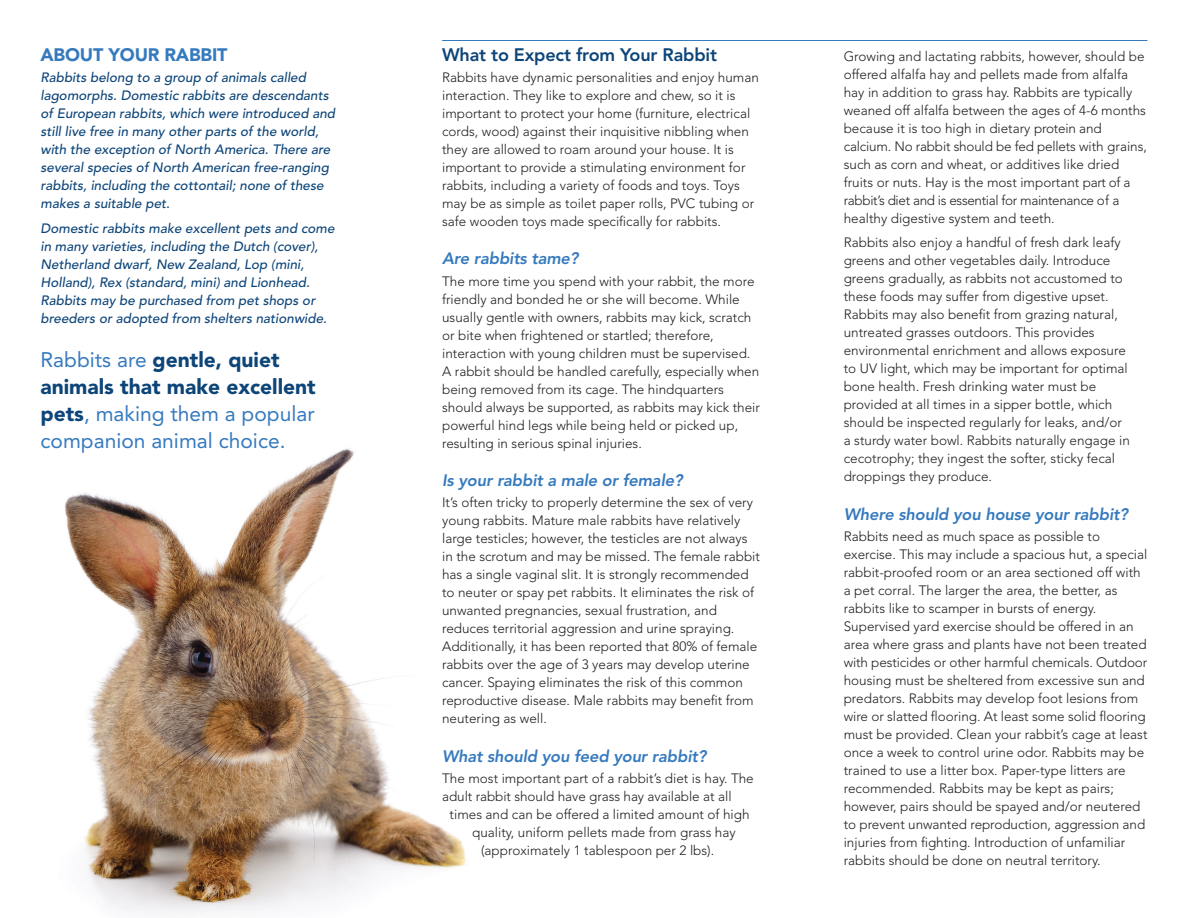
<style>
.page{position:relative;width:1188px;height:918px;background:#fff}
.page>*{position:absolute;margin:0;border:0;box-sizing:border-box;transform-origin:0 0}
.t1{font:21px/27px "Avenir LT Std";color:#367abe}
.t2{font:800 18px "Avenir LT Std";letter-spacing:-.01em;color:#0d4579}
.t3{font:900 18px "Avenir LT Std";letter-spacing:-.01em;color:#367abe}
.t4{font:italic 800 16.5px "Avenir LT Std";letter-spacing:-.01em;color:#367abe}
.t5{font:300 13.5px/18px "Avenir LT Std";color:#231f20}
.t6{font:italic 500 13.5px/18px "Avenir LT Std";color:#0d4579}
.s1{font-weight:900;color:#0d4579}
</style>
<div class="page">
<img style="left:65px;top:448px;width:402px;height:465px">
<hr style="left:442px;top:40px;width:706px;height:1px;background:#367abe">
<h2 class="t3" style="left:40px;top:44px;width:189px">ABOUT YOUR RABBIT</h2>
<p class="t6" style="left:40px;top:69px;width:296px">Rabbits belong to a group of animals called lagomorphs. Domestic rabbits are descendants of European rabbits, which were introduced and still live free in many other parts of the world, with the exception of North America. There are several species of North American free-ranging rabbits, including the cottontail; none of these makes a suitable pet.</p>
<p class="t6" style="left:40px;top:220px;width:296px">Domestic rabbits make excellent pets and come in many varieties, including the Dutch (cover), Netherland dwarf, New Zealand, Lop (mini, Holland), Rex (standard, mini) and Lionhead.<br>Rabbits may be purchased from pet shops or breeders or adopted from shelters nationwide.</p>
<h1 class="t1" style="left:40px;top:346px;width:277px">Rabbits are <span class="s1">gentle, quiet animals that make excellent pets</span>, making them a popular companion animal choice.</h1>
<h2 class="t2" style="left:442px;top:44px;width:276px">What to Expect from Your Rabbit</h2>
<p class="t5" style="left:442px;top:69px;width:318px">Rabbits have dynamic personalities and enjoy human interaction. They like to explore and chew, so it is important to protect your home (furniture, electrical cords, wood) against their inquisitive nibbling when they are allowed to roam around your house. It is important to provide a stimulating environment for rabbits, including a variety of foods and toys. Toys may be as simple as toilet paper rolls, PVC tubing or safe wooden toys made specifically for rabbits.</p>
<p class="t4" style="left:442px;top:249px;width:138px">Are rabbits tame?</p>
<p class="t5" style="left:442px;top:272px;width:319px">The more time you spend with your rabbit, the more friendly and bonded he or she will become. While usually gentle with owners, rabbits may kick, scratch or bite when frightened or startled; therefore, interaction with young children must be supervised.<br>A rabbit should be handled carefully, especially when being removed from its cage. The hindquarters should always be supported, as rabbits may kick their powerful hind legs while being held or picked up, resulting in serious spinal injuries.</p>
<p class="t4" style="left:442px;top:471px;width:242px">Is your rabbit a male or female?</p>
<p class="t5" style="left:442px;top:494px;width:319px">It’s often tricky to properly determine the sex of very young rabbits. Mature male rabbits have relatively large testicles; however, the testicles are not always in the scrotum and may be missed. The female rabbit has a single vaginal slit. It is strongly recommended to neuter or spay pet rabbits. It eliminates the risk of unwanted pregnancies, sexual frustration, and reduces territorial aggression and urine spraying.<br>Additionally, it has been reported that 80% of female rabbits over the age of 3 years may develop uterine cancer. Spaying eliminates the risk of this common reproductive disease. Male rabbits may benefit from neutering as well.</p>
<p class="t4" style="left:442px;top:746px;width:266px">What should you feed your rabbit?</p>
<p class="t5" style="left:442px;top:770px;width:313px">The most important part of a rabbit’s diet is hay. The</p>
<p class="t5" style="left:442px;top:788px;width:291px">adult rabbit should have grass hay available at all</p>
<p class="t5" style="left:450px;top:805px;width:301px">times and can be offered a limited amount of high</p>
<p class="t5" style="left:472px;top:823px;width:265px">quality, uniform pellets made from grass hay</p>
<p class="t5" style="left:481px;top:841px;width:235px">(approximately 1 tablespoon per 2 lbs).</p>
<p class="t5" style="left:844px;top:47px;width:305px">Growing and lactating rabbits, however, should be offered alfalfa hay and pellets made from alfalfa hay in addition to grass hay. Rabbits are typically weaned off alfalfa between the ages of 4-6 months because it is too high in dietary protein and calcium. No rabbit should be fed pellets with grains, such as corn and wheat, or additives like dried fruits or nuts. Hay is the most important part of a rabbit’s diet and is essential for maintenance of a healthy digestive system and teeth.</p>
<p class="t5" style="left:844px;top:234px;width:288px">Rabbits also enjoy a handful of fresh dark leafy greens and other vegetables daily. Introduce greens gradually, as rabbits not accustomed to these foods may suffer from digestive upset.<br>Rabbits may also benefit from grazing natural, untreated grasses outdoors. This provides environmental enrichment and allows exposure to UV light, which may be important for optimal bone health. Fresh drinking water must be provided at all times in a sipper bottle, which should be inspected regularly for leaks, and/or a sturdy water bowl. Rabbits naturally engage in cecotrophy; they ingest the softer, sticky fecal droppings they produce.</p>
<p class="t4" style="left:844px;top:504px;width:286px">Where should you house your rabbit?</p>
<p class="t5" style="left:844px;top:528px;width:305px">Rabbits need as much space as possible to exercise. This may include a spacious hut, a special rabbit-proofed room or an area sectioned off with a pet corral. The larger the area, the better, as rabbits like to scamper in bursts of energy.<br>Supervised yard exercise should be offered in an area where grass and plants have not been treated with pesticides or other harmful chemicals. Outdoor housing must be sheltered from excessive sun and predators. Rabbits may develop foot lesions from wire or slatted flooring. At least some solid flooring must be provided. Clean your rabbit’s cage at least once a week to control urine odor. Rabbits may be trained to use a litter box. Paper-type litters are recommended. Rabbits may be kept as pairs; however, pairs should be spayed and/or neutered to prevent unwanted reproduction, aggression and injuries from fighting. Introduction of unfamiliar rabbits should be done on neutral territory.</p>
</div>
